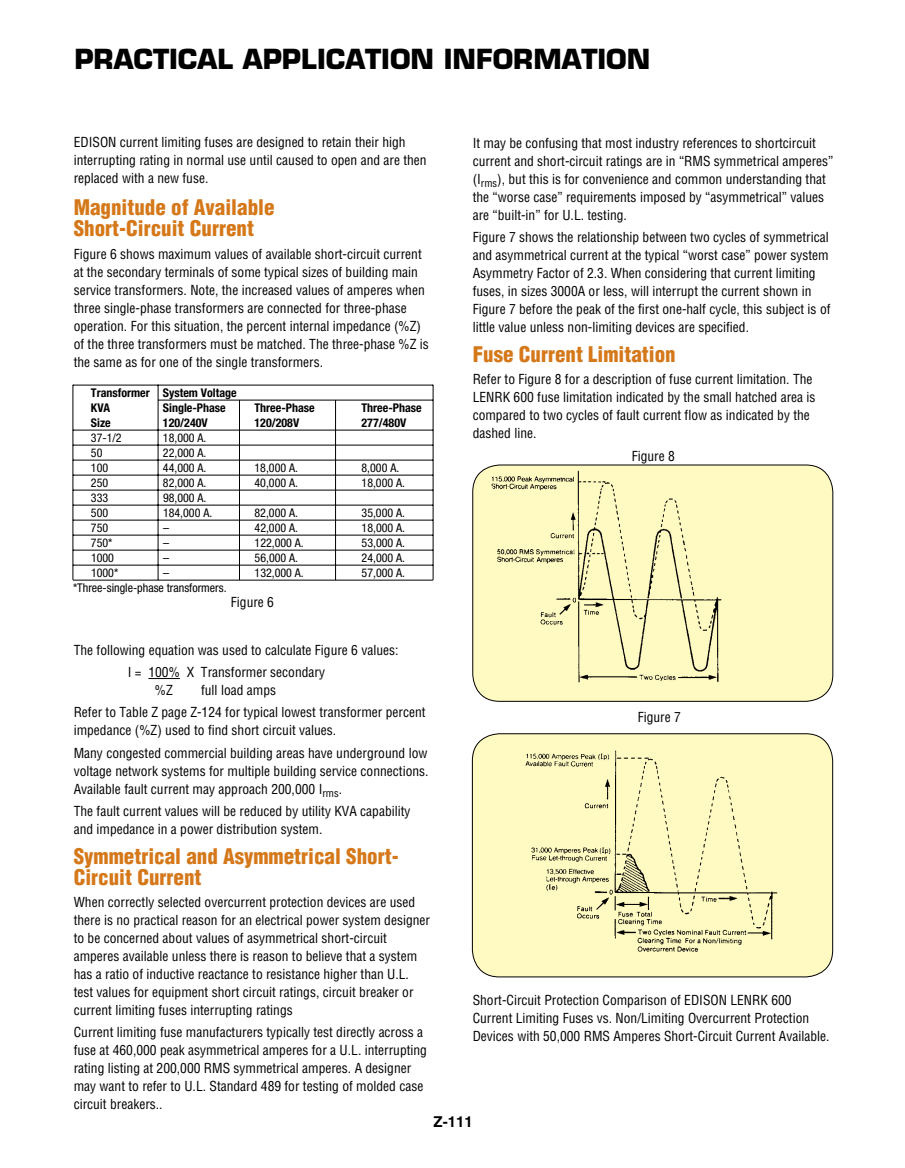
<style>
.page{position:relative;width:905px;height:1168px;background:#fff}
.page>*{position:absolute;margin:0;border:0;box-sizing:border-box;transform-origin:0 0}
.t1{font:700 27px "Eurostile";color:#000}
.t2{font:900 condensed 21px/21px "Helvetica";color:#d5781a}
.t3{font:700 15px "Helvetica";color:#000}
.t4{font:condensed 13.5px/18px "Helvetica";color:#000}
.t5{font:13.5px "Helvetica";color:#000}
.t6{font:condensed 12px "Helvetica Neue";color:#000}
.t7{font:700 condensed 12px/15px "Helvetica Neue";color:#000}
</style>
<div class="page">
<hr style="left:148px;top:678px;width:32px;height:1px;background:#000">
<hr style="left:158px;top:400px;width:275px;height:1px;background:#000">
<hr style="left:73px;top:385px;width:360px;height:1px;background:#000">
<hr style="left:73px;top:430px;width:360px;height:1px;background:#000">
<hr style="left:73px;top:445px;width:360px;height:1px;background:#000">
<hr style="left:73px;top:460px;width:360px;height:1px;background:#000">
<hr style="left:73px;top:475px;width:360px;height:1px;background:#000">
<hr style="left:73px;top:490px;width:360px;height:1px;background:#000">
<hr style="left:73px;top:505px;width:360px;height:1px;background:#000">
<hr style="left:73px;top:520px;width:360px;height:1px;background:#000">
<hr style="left:73px;top:535px;width:360px;height:1px;background:#000">
<hr style="left:73px;top:550px;width:360px;height:1px;background:#000">
<hr style="left:73px;top:565px;width:360px;height:1px;background:#000">
<hr style="left:73px;top:580px;width:360px;height:1px;background:#000">
<hr style="left:432px;top:385px;width:1px;height:195px;background:#000">
<hr style="left:335px;top:400px;width:1px;height:180px;background:#000">
<hr style="left:239px;top:400px;width:1px;height:180px;background:#000">
<hr style="left:158px;top:385px;width:1px;height:195px;background:#000">
<hr style="left:72px;top:385px;width:1px;height:195px;background:#000">
<div style="left:472px;top:734px;width:360px;height:243px;background:#fffac2;border-radius:27px"></div>
<img style="left:525px;top:750px;width:253px;height:202px">
<div style="left:472px;top:733px;width:361px;height:244px;border:1px solid #000;border-radius:27px"></div>
<div style="left:473px;top:465px;width:359px;height:236px;background:#fffac2;border-radius:27px"></div>
<img style="left:473px;top:471px;width:249px;height:230px">
<div style="left:472px;top:465px;width:361px;height:237px;border:1px solid #000;border-radius:27px"></div>
<h1 class="t1" style="left:74px;top:43px;width:189px">PRACTICAL APP</h1>
<h1 class="t1" style="left:301px;top:43px;width:350px">LICATION INFORMATION</h1>
<p class="t4" style="left:74px;top:133px;width:354px">EDISON current limiting fuses are designed to retain their high interrupting rating in normal use until caused to open and are then replaced with a new fuse.</p>
<h2 class="t2" style="left:74px;top:197px;width:202px">Magnitude of Available<br>Short-Circuit Current</h2>
<p class="t4" style="left:74px;top:245px;width:357px">Figure 6 shows maximum values of available short-circuit current at the secondary terminals of some typical sizes of building main service transformers. Note, the increased values of amperes when three single-phase transformers are connected for three-phase operation. For this situation, the percent internal impedance (%Z) of the three transformers must be matched. The three-phase %Z is the same as for one of the single transformers.</p>
<p class="t7" style="left:91px;top:385px;width:147px">Transformer System Voltage<br>KVA</p>
<p class="t7" style="left:163px;top:400px;width:64px">Single-Phase</p>
<p class="t7" style="left:254px;top:400px;width:62px">Three-Phase</p>
<p class="t7" style="left:361px;top:400px;width:62px">Three-Phase</p>
<p class="t7" style="left:91px;top:415px;width:21px">Size</p>
<p class="t7" style="left:163px;top:415px;width:46px">120/240V</p>
<p class="t7" style="left:254px;top:415px;width:46px">120/208V</p>
<p class="t7" style="left:361px;top:415px;width:46px">277/480V</p>
<p class="t6" style="left:91px;top:430px;width:32px">37-1/2</p>
<p class="t6" style="left:163px;top:430px;width:45px">18,000 A.</p>
<p class="t6" style="left:91px;top:445px;width:13px">50</p>
<p class="t6" style="left:163px;top:445px;width:45px">22,000 A.</p>
<p class="t6" style="left:91px;top:460px;width:19px">100</p>
<p class="t6" style="left:163px;top:460px;width:45px">44,000 A.</p>
<p class="t6" style="left:254px;top:460px;width:45px">18,000 A.</p>
<p class="t6" style="left:361px;top:460px;width:39px">8,000 A.</p>
<p class="t6" style="left:91px;top:475px;width:19px">250</p>
<p class="t6" style="left:163px;top:475px;width:45px">82,000 A.</p>
<p class="t6" style="left:254px;top:475px;width:45px">40,000 A.</p>
<p class="t6" style="left:361px;top:475px;width:45px">18,000 A.</p>
<p class="t6" style="left:91px;top:490px;width:19px">333</p>
<p class="t6" style="left:163px;top:490px;width:45px">98,000 A.</p>
<p class="t6" style="left:91px;top:505px;width:19px">500</p>
<p class="t6" style="left:163px;top:505px;width:51px">184,000 A.</p>
<p class="t6" style="left:254px;top:505px;width:45px">82,000 A.</p>
<p class="t6" style="left:361px;top:505px;width:45px">35,000 A.</p>
<p class="t6" style="left:91px;top:520px;width:19px">750</p>
<p class="t6" style="left:163px;top:520px;width:7px">–</p>
<p class="t6" style="left:254px;top:520px;width:45px">42,000 A.</p>
<p class="t6" style="left:361px;top:520px;width:45px">18,000 A.</p>
<p class="t6" style="left:91px;top:535px;width:23px">750*</p>
<p class="t6" style="left:163px;top:535px;width:7px">–</p>
<p class="t6" style="left:254px;top:535px;width:51px">122,000 A.</p>
<p class="t6" style="left:361px;top:535px;width:45px">53,000 A.</p>
<p class="t6" style="left:91px;top:550px;width:25px">1000</p>
<p class="t6" style="left:163px;top:550px;width:7px">–</p>
<p class="t6" style="left:254px;top:550px;width:45px">56,000 A.</p>
<p class="t6" style="left:361px;top:550px;width:45px">24,000 A.</p>
<p class="t6" style="left:91px;top:565px;width:29px">1000*</p>
<p class="t6" style="left:163px;top:565px;width:7px">–</p>
<p class="t6" style="left:254px;top:565px;width:51px">132,000 A.</p>
<p class="t6" style="left:361px;top:565px;width:45px">57,000 A.</p>
<p class="t6" style="left:73px;top:580px;width:155px">*Three-single-phase transformers.</p>
<p class="t5" style="left:228px;top:590px;width:10px">F</p>
<p class="t5" style="left:270px;top:590px;width:9px">6</p>
<p class="t4" style="left:231px;top:593px;width:45px">Figure 6</p>
<p class="t4" style="left:128px;top:639px;width:272px;line-height:22.4px;text-indent:-54px">The following equation was used to calculate Figure 6 values:<br>I = 100% X Transformer secondary</p>
<p class="t4" style="left:155px;top:681px;width:19px">%Z</p>
<p class="t4" style="left:74px;top:679px;width:353px;line-height:22.4px;text-indent:127px">full load amps<br>Refer to Table Z page Z-124 for typical lowest transformer percent</p>
<p class="t4" style="left:74px;top:719px;width:355px;line-height:22.4px">impedance (%Z) used to find short circuit values.<br>Many congested commercial building areas have underground low</p>
<p class="t4" style="left:74px;top:762px;width:356px">voltage network systems for multiple building service connections.<br>Available fault current may approach 200,000 I<sub>rms</sub>.</p>
<p class="t4" style="left:74px;top:802px;width:338px">The fault current values will be reduced by utility KVA capability and impedance in a power distribution system.</p>
<h2 class="t2" style="left:74px;top:845px;width:326px">Symmetrical and Asymmetrical Short-<br>Circuit Current</h2>
<p class="t4" style="left:74px;top:893px;width:358px">When correctly selected overcurrent protection devices are used there is no practical reason for an electrical power system designer to be concerned about values of asymmetrical short-circuit amperes available unless there is reason to believe that a system has a ratio of inductive reactance to resistance higher than U.L. test values for equipment short circuit ratings, circuit breaker or current limiting fuses interrupting ratings</p>
<p class="t4" style="left:74px;top:1023px;width:355px">Current limiting fuse manufacturers typically test directly across a fuse at 460,000 peak asymmetrical amperes for a U.L. interrupting rating listing at 200,000 RMS symmetrical amperes. A designer may want to refer to U.L. Standard 489 for testing of molded case circuit breakers..</p>
<p class="t4" style="left:472px;top:134px;width:362px">It may be confusing that most industry references to shortcircuit current and short-circuit ratings are in “RMS symmetrical amperes” (I<sub>rms</sub>), but this is for convenience and common understanding that the “worse case” requirements imposed by “asymmetrical” values are “built-in” for U.L. testing.</p>
<p class="t4" style="left:472px;top:228px;width:359px">Figure 7 shows the relationship between two cycles of symmetrical and asymmetrical current at the typical “worst case” power system Asymmetry Factor of 2.3. When considering that current limiting fuses, in sizes 3000A or less, will interrupt the current shown in Figure 7 before the peak of the first one-half cycle, this subject is of little value unless non-limiting devices are specified.</p>
<h2 class="t2" style="left:472px;top:344px;width:204px">Fuse Current Limitation</h2>
<p class="t4" style="left:472px;top:370px;width:344px">Refer to Figure 8 for a description of fuse current limitation. The LENRK 600 fuse limitation indicated by the small hatched area is compared to two cycles of fault current flow as indicated by the dashed line.</p>
<p class="t4" style="left:631px;top:447px;width:45px">Figure 8</p>
<p class="t4" style="left:637px;top:708px;width:45px">Figure 7</p>
<p class="t4" style="left:472px;top:991px;width:358px">Short-Circuit Protection Comparison of EDISON LENRK 600<br>Current Limiting Fuses vs. Non/Limiting Overcurrent Protection<br>Devices with 50,000 RMS Amperes Short-Circuit Current Available.</p>
<p class="t3" style="left:433px;top:1112px;width:41px">Z-111</p>
</div>
